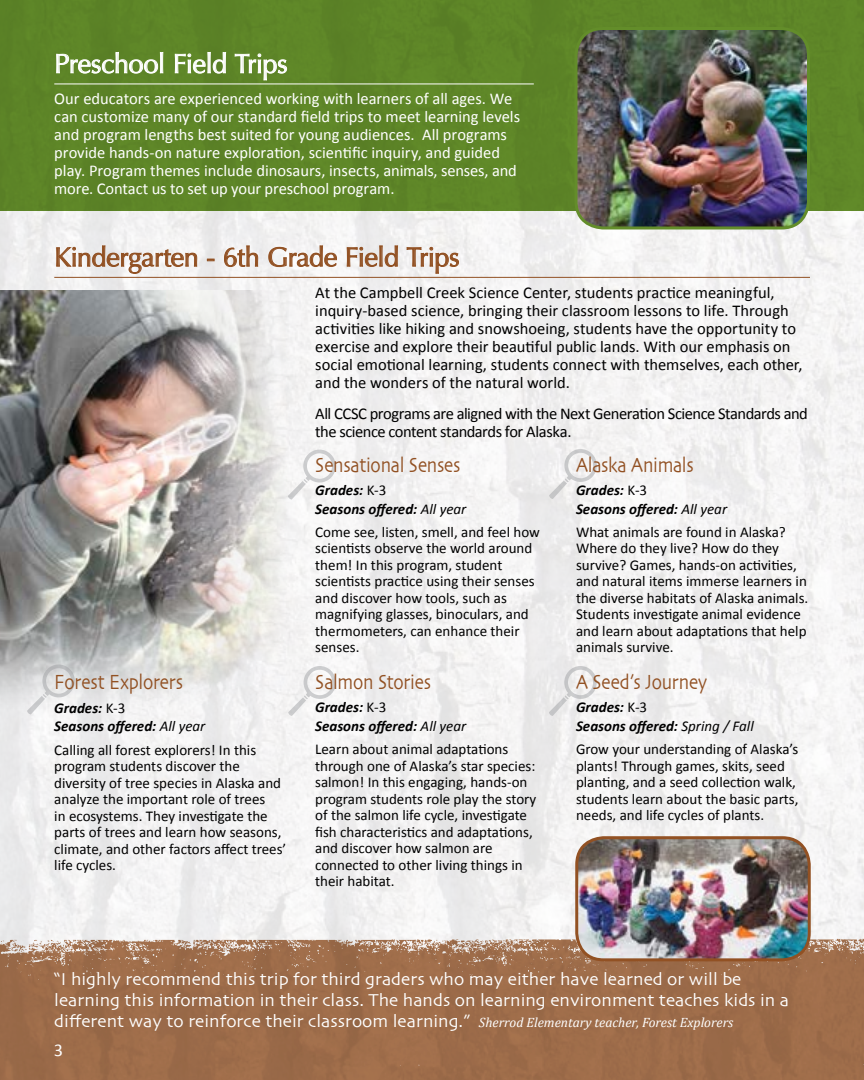
<style>
.page{position:relative;width:864px;height:1080px;background:#fff}
.page>*{position:absolute;margin:0;border:0;box-sizing:border-box;transform-origin:0 0}
.t1{font:27px "Optima";letter-spacing:-.02em;color:#925123}
.t2{font:27px "Optima";letter-spacing:-.02em;color:#fff}
.t3{font:21.45px "Skia";letter-spacing:-.01em;color:#925123;scale:.84 1}
.t4{font:18px/21px "Skia";color:#fff}
.t5{font:18px "Calibri";color:#fff}
.t6{font:16.5px/18px "Calibri";letter-spacing:-.005em;color:#000}
.t7{font:16.5px/18px "Calibri";letter-spacing:-.005em;color:#fff}
.t8{font:16.5px/18px "Calibri";letter-spacing:-.03em;color:#000}
.t9{font:15px/16.5px "Calibri";color:#000}
.t10{font:italic 700 15px "Calibri";color:#000}
.s1{font-weight:400;font-style:normal}
.s2{font-weight:400}
.s3{font-family:"Cambria";font-style:italic;font-size:13.5px}
</style>
<div class="page">
<img style="left:0;top:211px;width:864px;height:727px">
<svg style="left:0;top:938px;width:864px;height:142px;background:#a0704f"></svg>
<div style="left:0;top:0;width:864px;height:211px;background:#5e8527"></div>
<img style="left:577px;top:838px;width:232px;height:122px">
<div style="left:575px;top:836px;width:236px;height:125px;border:3px solid #925123;border-radius:27px"></div>
<img style="left:0;top:291px;width:288px;height:418px">
<svg style="left:288px;top:666px;width:48px;height:50px"></svg>
<svg style="left:27px;top:664px;width:48px;height:51px"></svg>
<svg style="left:288px;top:449px;width:48px;height:51px"></svg>
<svg style="left:549px;top:449px;width:48px;height:50px"></svg>
<svg style="left:549px;top:666px;width:48px;height:50px"></svg>
<hr style="left:54px;top:277px;width:756px;height:1px;background:#925123">
<svg style="left:56px;top:246px;width:141px;height:28px"></svg>
<svg style="left:207px;top:259px;width:7px;height:2px"></svg>
<svg style="left:224px;top:246px;width:34px;height:21px"></svg>
<svg style="left:269px;top:246px;width:68px;height:21px"></svg>
<svg style="left:347px;top:246px;width:51px;height:21px"></svg>
<svg style="left:407px;top:247px;width:52px;height:27px"></svg>
<hr style="left:54px;top:84px;width:480px;height:1px;background:#fff">
<svg style="left:56px;top:52px;width:107px;height:21px"></svg>
<svg style="left:175px;top:52px;width:51px;height:21px"></svg>
<svg style="left:235px;top:54px;width:52px;height:26px"></svg>
<img style="left:576px;top:31px;width:232px;height:197px">
<div style="left:574px;top:27px;width:236px;height:202px;border:3px solid #638d2a;border-radius:27px"></div>
<h1 class="t2" style="left:54px;top:48px;width:235px">Preschool Field Trips</h1>
<p class="t7" style="left:54px;top:89px;width:467px">Our educators are experienced working with learners of all ages. We can customize many of our standard field trips to meet learning levels and program lengths best suited for young audiences. All programs provide hands-on nature exploration, scientific inquiry, and guided play. Program themes include dinosaurs, insects, animals, senses, and more. Contact us to set up your preschool program.</p>
<h1 class="t1" style="left:54px;top:241px;width:407px">Kindergarten - 6th Grade Field Trips</h1>
<p class="t6" style="left:315px;top:282px;width:489px">At the Campbell Creek Science Center, students practice meaningful, inquiry-based science, bringing their classroom lessons to life. Through activities like hiking and snowshoeing, students have the opportunity to exercise and explore their beautiful public lands. With our emphasis on social emotional learning, students connect with themselves, each other, and the wonders of the natural world.</p>
<p class="t8" style="left:315px;top:404px;width:494px">All CCSC programs are aligned with the Next Generation Science Standards and the science content standards for Alaska.</p>
<h2 class="t3" style="left:54px;top:669px;width:155px">Forest Explorers</h2>
<p class="t10" style="left:54px;top:698px;width:73px">Grades: <span class="s1">K-3</span></p>
<p class="t10" style="left:54px;top:717px;width:153px">Seasons offered: <span class="s2">All year</span></p>
<p class="t9" style="left:54px;top:741px;width:234px">Calling all forest explorers! In this program students discover the diversity of tree species in Alaska and analyze the important role of trees<br>in ecosystems. They investigate the parts of trees and learn how seasons, climate, and other factors affect trees’ life cycles.</p>
<h2 class="t3" style="left:315px;top:452px;width:174px">Sensational Senses</h2>
<p class="t10" style="left:315px;top:481px;width:73px">Grades: <span class="s1">K-3</span></p>
<p class="t10" style="left:315px;top:499px;width:153px">Seasons offered: <span class="s2">All year</span></p>
<p class="t9" style="left:315px;top:523px;width:226px">Come see, listen, smell, and feel how scientists observe the world around them! In this program, student scientists practice using their senses and discover how tools, such as magnifying glasses, binoculars, and thermometers, can enhance their senses.</p>
<h2 class="t3" style="left:315px;top:669px;width:139px">Salmon Stories</h2>
<p class="t10" style="left:315px;top:698px;width:73px">Grades: <span class="s1">K-3</span></p>
<p class="t10" style="left:315px;top:717px;width:153px">Seasons offered: <span class="s2">All year</span></p>
<p class="t9" style="left:315px;top:740px;width:223px">Learn about animal adaptations through one of Alaska’s star species: salmon! In this engaging, hands-on program students role play the story of the salmon life cycle, investigate fish characteristics and adaptations, and discover how salmon are connected to other living things in their habitat.</p>
<h2 class="t3" style="left:576px;top:452px;width:142px">Alaska Animals</h2>
<p class="t10" style="left:576px;top:481px;width:73px">Grades: <span class="s1">K-3</span></p>
<p class="t10" style="left:576px;top:499px;width:153px">Seasons offered: <span class="s2">All year</span></p>
<p class="t9" style="left:576px;top:523px;width:234px">What animals are found in Alaska?<br>Where do they live? How do they survive? Games, hands-on activities, and natural items immerse learners in the diverse habitats of Alaska animals.<br>Students investigate animal evidence and learn about adaptations that help animals survive.</p>
<h2 class="t3" style="left:576px;top:669px;width:158px">A Seed’s Journey</h2>
<p class="t10" style="left:576px;top:698px;width:73px">Grades: <span class="s1">K-3</span></p>
<p class="t10" style="left:576px;top:717px;width:179px">Seasons offered: <span class="s2">Spring / Fall</span></p>
<p class="t9" style="left:576px;top:740px;width:224px">Grow your understanding of Alaska’s plants! Through games, skits, seed planting, and a seed collection walk, students learn about the basic parts, needs, and life cycles of plants.</p>
<p class="t4" style="left:54px;top:969px;width:736px">“I highly recommend this trip for third graders who may either have learned or will be learning this information in their class. The hands on learning environment teaches kids in a different way to reinforce their classroom learning.” <span class="s3">Sherrod Elementary teacher, Forest Explorers</span></p>
<p class="t5" style="left:54px;top:1039px;width:10px">3</p>
</div>
